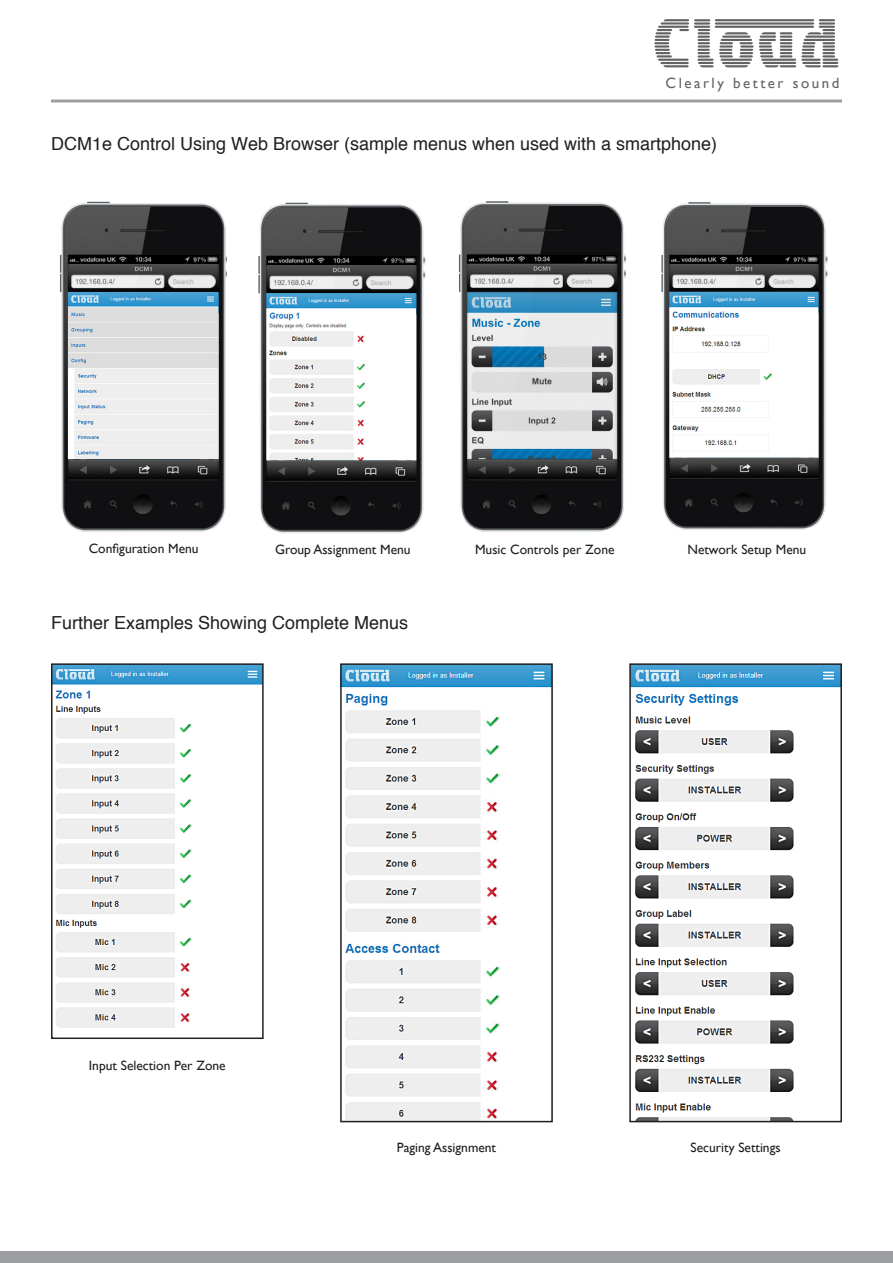
<style>
.page{position:relative;width:893px;height:1263px;background:#fff}
.page>*{position:absolute;margin:0;border:0;box-sizing:border-box;transform-origin:0 0}
.Sub_Heading{font:18px "Helvetica";color:#231f20}
.t1{font:15px "Gill Sans";letter-spacing:.17em;color:#636366}
.Normal{font:13.5px "Gill Sans";color:#231f20}
</style>
<div class="page">
<hr style="left:715px;top:19px;width:99px;height:2px;background:#636366">
<hr style="left:715px;top:22px;width:99px;height:3px;background:#636366">
<hr style="left:715px;top:26px;width:99px;height:2px;background:#636366">
<hr style="left:740px;top:45px;width:14px;height:3px;background:#636366">
<svg style="left:654px;top:19px;width:99px;height:48px"></svg>
<svg style="left:759px;top:19px;width:79px;height:48px"></svg>
<hr style="left:51px;top:99px;width:791px;height:3px;background:#9b9da0">
<div style="left:0;top:1252px;width:893px;height:11px;background:#9b9da0"></div>
<img style="left:343px;top:666px;width:207px;height:453px">
<div style="left:340px;top:663px;width:213px;height:459px;border:2px solid #231f20"></div>
<img style="left:54px;top:666px;width:207px;height:362px">
<div style="left:51px;top:663px;width:213px;height:376px;border:2px solid #231f20"></div>
<img style="left:632px;top:666px;width:207px;height:453px">
<div style="left:629px;top:663px;width:213px;height:459px;border:2px solid #231f20"></div>
<img style="left:60px;top:201px;width:166px;height:331px">
<img style="left:258px;top:202px;width:168px;height:331px">
<img style="left:459px;top:201px;width:167px;height:331px">
<img style="left:661px;top:202px;width:167px;height:328px">
<p class="t1" style="left:666px;top:74px;width:175px">Clearly better sound</p>
<p class="Sub_Heading" style="left:51px;top:130px;width:668px">DCM1e Control Using Web Browser (sample menus when used with a smartphone)</p>
<p class="Normal" style="left:89px;top:541px;width:111px">Configuration Menu</p>
<p class="Normal" style="left:275px;top:541px;width:137px">Group Assignment Menu</p>
<p class="Normal" style="left:475px;top:541px;width:141px">Music Controls per Zone</p>
<p class="Sub_Heading" style="left:51px;top:608px;width:359px">Further Examples Showing Complete Menus</p>
<p class="Normal" style="left:687px;top:541px;width:120px">Network Setup Menu</p>
<p class="Normal" style="left:89px;top:1057px;width:138px">Input Selection Per Zone</p>
<p class="Normal" style="left:397px;top:1139px;width:101px">Paging Assignment</p>
<p class="Normal" style="left:691px;top:1139px;width:92px">Security Settings</p>
</div>
